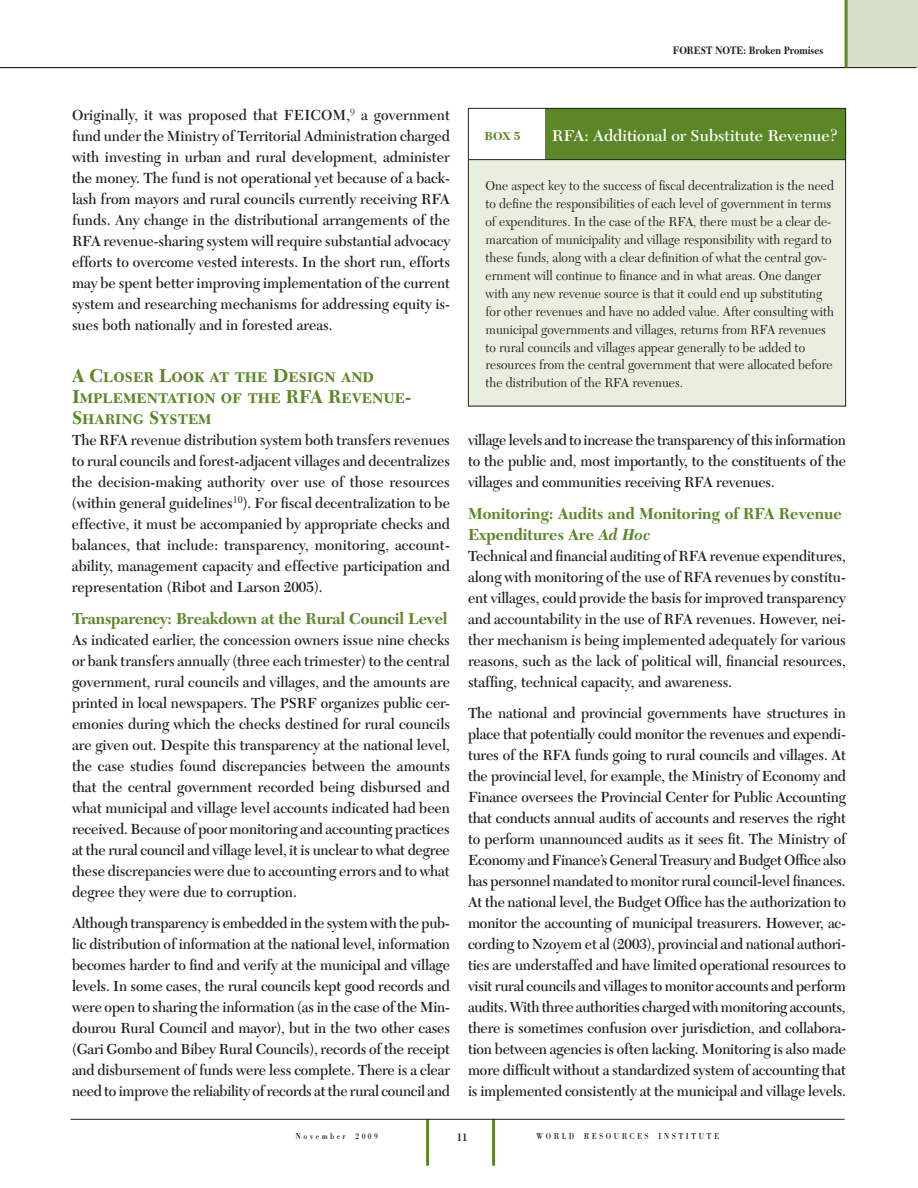
<style>
.page{position:relative;width:918px;height:1188px;background:#fff}
.page>*{position:absolute;margin:0;border:0;box-sizing:border-box;transform-origin:0 0}
.t1{font:19.5px/21px "New Caledonia Bold SC";color:#5c8727;scale:.95 1}
.t2{font:700 16.5px/21px "New Caledonia";color:#5c8727;scale:.95 1}
.t3{font:600 16.5px "New Caledonia";color:#fff}
.t4{font:600 15.3px/21px "New Caledonia";color:#231f20;text-align:justify;scale:.95 1}
.t5{font:13.5px/18px "New Caledonia";color:#231f20;scale:.95 1}
.t6{font:700 12px "New Caledonia";color:#5c8727}
.t7{font:700 11.25px "New Caledonia";color:#231f20;scale:.85 1}
.t8{font:9px "Bodoni Std";letter-spacing:.31em;color:#231f20;scale:.85 1}
.s1{font-style:italic}
</style>
<div class="page">
<div style="left:848px;top:0;width:70px;height:67px;background:#d5e0c6"></div>
<hr style="left:0;top:67px;width:917px;height:1px;background:#231f20">
<hr style="left:845px;top:0;width:3px;height:67px;background:#5c8727">
<hr style="left:426px;top:1119px;width:3px;height:47px;background:#5c8727">
<hr style="left:492px;top:1119px;width:3px;height:47px;background:#5c8727">
<hr style="left:71px;top:1119px;width:774px;height:1px;background:#231f20">
<div style="left:468px;top:108px;width:378px;height:298px;background:#e9efe0"></div>
<div style="left:468px;top:108px;width:378px;height:51px;background:#5c8727"></div>
<div style="left:468px;top:108px;width:76px;height:51px;background:#fff"></div>
<div style="left:468px;top:108px;width:378px;height:298px;border:1px solid #231f20"></div>
<hr style="left:468px;top:159px;width:378px;height:1px;background:#231f20">
<p class="t7" style="left:673px;top:43px;width:179px">Forest Note: Broken Promises</p>
<p class="t4" style="left:72px;top:104px;width:400px">Originally, it was proposed that FEICOM,<sup>9</sup> a government fund under the Ministry of Territorial Administration charged with investing in urban and rural development, administer the money. The fund is not operational yet because of a back&shy;lash from mayors and rural councils currently receiving RFA funds. Any change in the distributional arrangements of the RFA revenue-sharing system will require substantial advocacy efforts to overcome vested interests. In the short run, efforts may be spent better improving implementation of the current system and researching mechanisms for addressing equity is&shy;sues both nationally and in forested areas.</p>
<p class="t1" style="left:72px;top:365px;width:359px">A Closer Look at the Design and<br>Implementation of the RFA Revenue-<br>Sharing System</p>
<p class="t4" style="left:72px;top:430px;width:400px">The RFA revenue distribution system both transfers revenues to rural councils and forest-adjacent villages and decentralizes the decision-making authority over use of those resources (within general guidelines<sup>10</sup>). For fiscal decentralization to be effective, it must be accompanied by appropriate checks and balances, that include: transparency, monitoring, account&shy;ability, management capacity and effective participation and representation (Ribot and Larson 2005).</p>
<p class="t2" style="left:72px;top:608px;width:397px">Transparency: Breakdown at the Rural Council Level</p>
<p class="t4" style="left:72px;top:629px;width:400px">As indicated earlier, the concession owners issue nine checks or bank transfers annually (three each trimester) to the central government, rural councils and villages, and the amounts are printed in local newspapers. The PSRF organizes public cer&shy;emonies during which the checks destined for rural councils are given out. Despite this transparency at the national level, the case studies found discrepancies between the amounts that the central government recorded being disbursed and what municipal and village level accounts indicated had been received. Because of poor monitoring and accounting practices at the rural council and village level, it is unclear to what degree these discrepancies were due to accounting errors and to what degree they were due to corruption.</p>
<p class="t4" style="left:72px;top:913px;width:399px">Although transparency is embedded in the system with the pub&shy;lic distribution of information at the national level, information becomes harder to find and verify at the municipal and village levels. In some cases, the rural councils kept good records and were open to sharing the information (as in the case of the Min&shy;dourou Rural Council and mayor), but in the two other cases (Gari Gombo and Bibey Rural Councils), records of the receipt and disbursement of funds were less complete. There is a clear need to improve the reliability of records at the rural council and</p>
<p class="t6" style="left:485px;top:129px;width:38px">BO X 5</p>
<p class="t3" style="left:552px;top:126px;width:287px">RFA: Additional or Substitute Revenue?</p>
<p class="t5" style="left:486px;top:176px;width:368px">One aspect key to the success of fiscal decentralization is the need to define the responsibilities of each level of government in terms of expenditures. In the case of the RFA, there must be a clear de&shy;marcation of municipality and village responsibility with regard to these funds, along with a clear definition of what the central gov&shy;ernment will continue to finance and in what areas. One danger with any new revenue source is that it could end up substituting for other revenues and have no added value. After consulting with municipal governments and villages, returns from RFA revenues to rural councils and villages appear generally to be added to resources from the central government that were allocated before the distribution of the RFA revenues.</p>
<p class="t4" style="left:468px;top:430px;width:399px">village levels and to increase the transparency of this information to the public and, most importantly, to the constituents of the villages and communities receiving RFA revenues.</p>
<p class="t2" style="left:468px;top:503px;width:395px">Monitoring: Audits and Monitoring of RFA Revenue<br>Expenditures Are <span class="s1">Ad Hoc</span></p>
<p class="t4" style="left:468px;top:545px;width:399px">Technical and financial auditing of RFA revenue expenditures, along with monitoring of the use of RFA revenues by constitu&shy;ent villages, could provide the basis for improved transparency and accountability in the use of RFA revenues. However, nei&shy;ther mechanism is being implemented adequately for various reasons, such as the lack of political will, financial resources, staffing, technical capacity, and awareness.</p>
<p class="t4" style="left:468px;top:703px;width:399px">The national and provincial governments have structures in place that potentially could monitor the revenues and expendi&shy;tures of the RFA funds going to rural councils and villages. At the provincial level, for example, the Ministry of Economy and Finance oversees the Provincial Center for Public Accounting that conducts annual audits of accounts and reserves the right to perform unannounced audits as it sees fit. The Ministry of Economy and Finance’s General Treasury and Budget Office also has personnel mandated to monitor rural council-level finances.<br>At the national level, the Budget Office has the authorization to monitor the accounting of municipal treasurers. However, ac&shy;cording to Nzoyem et al (2003), provincial and national authori&shy;ties are understaffed and have limited operational resources to visit rural councils and villages to monitor accounts and perform audits. With three authorities charged with monitoring accounts, there is sometimes confusion over jurisdiction, and collabora&shy;tion between agencies is often lacking. Monitoring is also made more difficult without a standardized system of accounting that is implemented consistently at the municipal and village levels.</p>
<p class="t8" style="left:296px;top:1131px;width:98px">NOVEMBER 2009</p>
<p class="t7" style="left:457px;top:1131px;width:14px">11</p>
<p class="t8" style="left:536px;top:1131px;width:217px">WORLD RESOURCES INSTITUTE</p>
</div>
